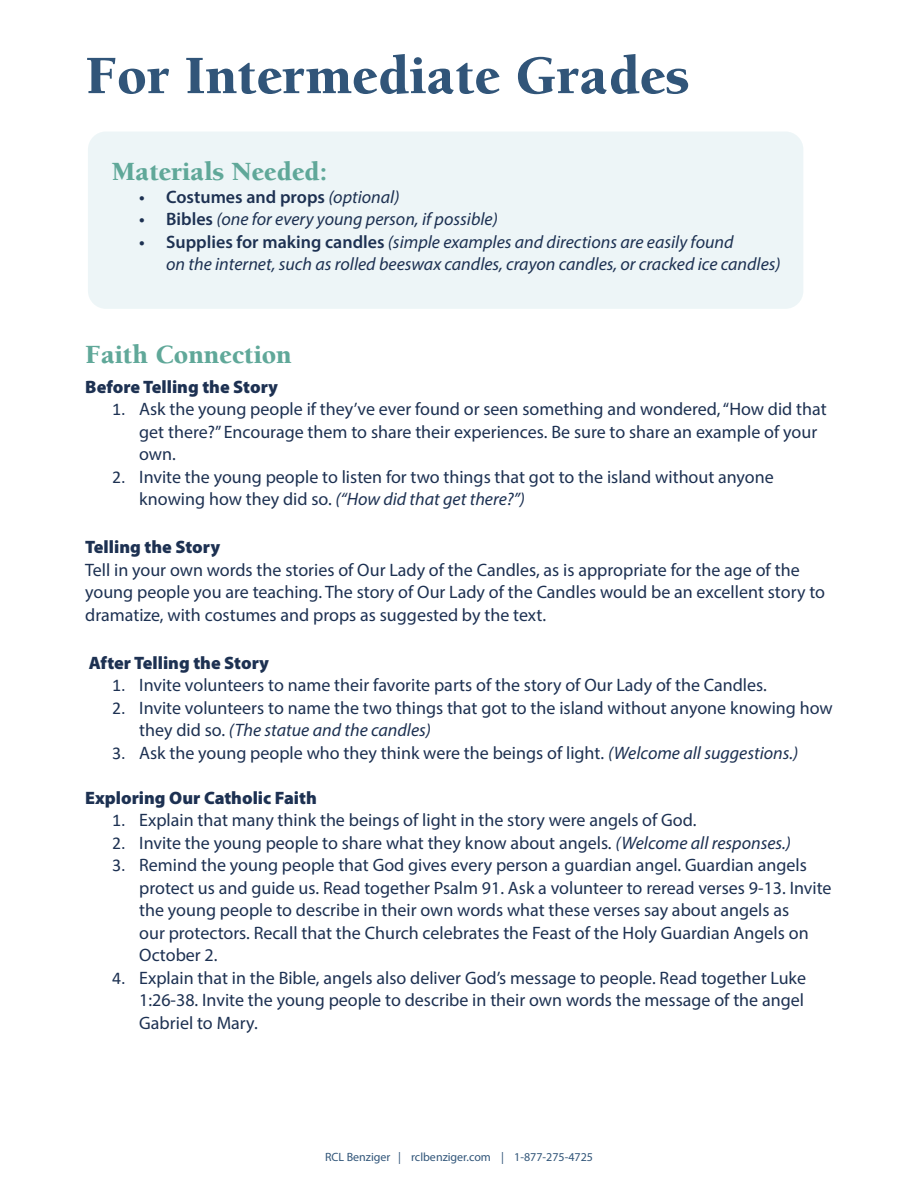
<style>
.page{position:relative;width:918px;height:1188px;background:#fff}
.page>*{position:absolute;margin:0;border:0;box-sizing:border-box;transform-origin:0 0}
.t1{font:900 55.5px "Berkeley Std";color:#315579}
.t2{font:900 27px "Berkeley Std";color:#60a899}
.t3{font:18px/22.5px "Myriad Pro";color:#1d3152}
.t4{font:italic 18px/22.5px "Myriad Pro";color:#1d3152}
.t5{font:900 18px "Myriad Pro";color:#1d3152}
.t6{font:600 18px "Myriad Pro";color:#1d3152}
.t7{font:12px "Myriad Pro";color:#315579}
.s1{font-weight:400;font-style:italic}
.s2{font-weight:600;font-style:normal}
.s3{font-family:"Calibri"}
.s4{font-style:italic}
</style>
<div class="page">
<div style="left:88px;top:131px;width:715px;height:178px;background:#edf5f7;border-radius:18px"></div>
<h1 class="t1" style="left:85px;top:46px;width:606px">For Intermediate Grades</h1>
<h2 class="t2" style="left:112px;top:158px;width:217px">Materials Needed:</h2>
<p class="t6" style="left:139px;top:185px;width:262px">• Costumes and props <span class="s1">(optional)</span></p>
<p class="t4" style="left:139px;top:208px;width:360px"><span class="s2">• Bibles</span> (one for every young person, if possible)</p>
<p class="t4" style="left:166px;top:230px;width:616px;text-indent:-27px"><span class="s2">• Supplies for making candles</span> (simple examples and directions are easily found<br>on the internet, such as rolled beeswax candles, crayon candles, or cracked ice candles)</p>
<h2 class="t2" style="left:85px;top:340px;width:208px">Faith Connection</h2>
<p class="t5" style="left:85px;top:377px;width:194px">Before Telling the Story</p>
<p class="t3" style="left:139px;top:398px;width:689px;text-indent:-27px"><span class="s3">1.</span> Ask the young people if they’ve ever found or seen something and wondered, “How did that get there?” Encourage them to share their experiences. Be sure to share an example of your own.</p>
<p class="t3" style="left:139px;top:465px;width:636px;text-indent:-27px"><span class="s3">2.</span> Invite the young people to listen for two things that got to the island without anyone knowing how they did so. <span class="s4">(“How did that get there?”)</span></p>
<p class="t5" style="left:85px;top:537px;width:136px">Telling the Story</p>
<p class="t3" style="left:85px;top:558px;width:741px">Tell in your own words the stories of Our Lady of the Candles, as is appropriate for the age of the young people you are teaching. The story of Our Lady of the Candles would be an excellent story to dramatize, with costumes and props as suggested by the text.</p>
<p class="t5" style="left:89px;top:653px;width:182px">After Telling the Story</p>
<p class="t3" style="left:112px;top:674px;width:656px"><span class="s3">1.</span> Invite volunteers to name their favorite parts of the story of Our Lady of the Candles.</p>
<p class="t3" style="left:139px;top:696px;width:695px;text-indent:-27px"><span class="s3">2.</span> Invite volunteers to name the two things that got to the island without anyone knowing how they did so. <span class="s4">(The statue and the candles)</span></p>
<p class="t3" style="left:112px;top:741px;width:688px"><span class="s3">3.</span> Ask the young people who they think were the beings of light. <span class="s4">(Welcome all suggestions.)</span></p>
<p class="t5" style="left:85px;top:788px;width:233px">Exploring Our Catholic Faith</p>
<p class="t3" style="left:112px;top:809px;width:586px"><span class="s3">1.</span> Explain that many think the beings of light in the story were angels of God.</p>
<p class="t3" style="left:112px;top:831px;width:680px"><span class="s3">2.</span> Invite the young people to share what they know about angels. <span class="s4">(Welcome all responses.)</span></p>
<p class="t3" style="left:139px;top:854px;width:694px;text-indent:-27px"><span class="s3">3.</span> Remind the young people that God gives every person a guardian angel. Guardian angels protect us and guide us. Read together Psalm 91. Ask a volunteer to reread verses 9-13. Invite the young people to describe in their own words what these verses say about angels as<br>our protectors. Recall that the Church celebrates the Feast of the Holy Guardian Angels on October 2.</p>
<p class="t3" style="left:139px;top:966px;width:668px;text-align:justify;text-indent:-27px"><span class="s3">4.</span> Explain that in the Bible, angels also deliver God’s message to people. Read together Luke 1:26-38. Invite the young people to describe in their own words the message of the angel Gabriel to Mary.</p>
<p class="t7" style="left:325px;top:1150px;width:269px">RCL Benziger | rclbenziger.com | 1-877-275-4725</p>
</div>
